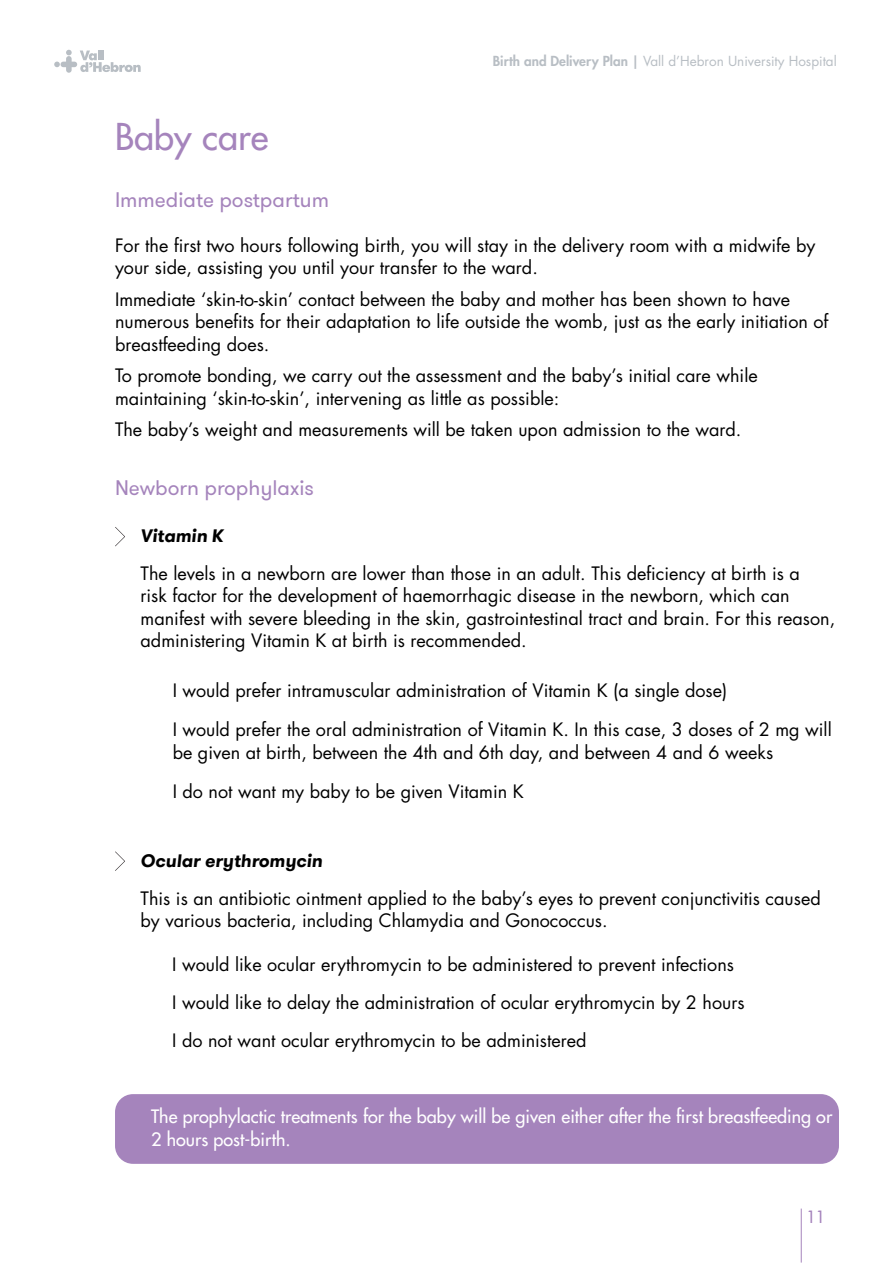
<style>
.page{position:relative;width:893px;height:1263px;background:#fff}
.page>*{position:absolute;margin:0;border:0;box-sizing:border-box;transform-origin:0 0}
.t1{font:500 36px "Futura Std";color:#a584bc}
.t2{font:21px "GT Walsheim Pro";color:#a584bc}
.t3{font:18px/22.5px "Futura Std";color:#000}
.t4{font:500 18px/22.5px "Futura Std";color:#fff}
.t5{font:italic 700 18px "GT Walsheim Pro";color:#000}
.t6{font:500 16.5px "Futura Std";color:#a584bc}
.t7{font:13.5px "Futura Std";color:#b8bec4}
.s1{font-weight:800}
</style>
<div class="page">
<svg style="left:115px;top:527px;width:10px;height:19px"></svg>
<svg style="left:115px;top:851px;width:10px;height:20px"></svg>
<div style="left:115px;top:1094px;width:724px;height:70px;background:#a584bc;border-radius:18px"></div>
<hr style="left:801px;top:1208px;width:1px;height:54px;background:#a584bc">
<svg style="left:54px;top:50px;width:87px;height:23px"></svg>
<p class="t1" style="left:115px;top:114px;width:155px">Baby care</p>
<p class="t2" style="left:115px;top:186px;width:216px">Immediate postpartum</p>
<p class="t7" style="left:493px;top:52px;width:345px"><span class="s1">Birth and Delivery Plan |</span> Vall d’Hebron University Hospital</p>
<p class="t3" style="left:115px;top:234px;width:702px">For the first two hours following birth, you will stay in the delivery room with a midwife by your side, assisting you until your transfer to the ward.</p>
<p class="t3" style="left:115px;top:288px;width:715px">Immediate ‘skin-to-skin’ contact between the baby and mother has been shown to have numerous benefits for their adaptation to life outside the womb, just as the early initiation of breastfeeding does.</p>
<p class="t3" style="left:115px;top:365px;width:644px">To promote bonding, we carry out the assessment and the baby’s initial care while maintaining ‘skin-to-skin’, intervening as little as possible:</p>
<p class="t3" style="left:115px;top:419px;width:628px">The baby’s weight and measurements will be taken upon admission to the ward.</p>
<p class="t2" style="left:115px;top:474px;width:200px">Newborn prophylaxis</p>
<p class="t5" style="left:141px;top:524px;width:84px">Vitamin K</p>
<p class="t3" style="left:141px;top:562px;width:696px">The levels in a newborn are lower than those in an adult. This deficiency at birth is a<br>risk factor for the development of haemorrhagic disease in the newborn, which can manifest with severe bleeding in the skin, gastrointestinal tract and brain. For this reason, administering Vitamin K at birth is recommended.</p>
<p class="t3" style="left:173px;top:679px;width:556px">I would prefer intramuscular administration of Vitamin K (a single dose)</p>
<p class="t3" style="left:173px;top:719px;width:661px">I would prefer the oral administration of Vitamin K. In this case, 3 doses of 2 mg will be given at birth, between the 4th and 6th day, and between 4 and 6 weeks</p>
<p class="t3" style="left:173px;top:781px;width:353px">I do not want my baby to be given Vitamin K</p>
<p class="t5" style="left:141px;top:849px;width:183px">Ocular erythromycin</p>
<p class="t3" style="left:141px;top:887px;width:682px">This is an antibiotic ointment applied to the baby’s eyes to prevent conjunctivitis caused by various bacteria, including Chlamydia and Gonococcus.</p>
<p class="t3" style="left:172px;top:953px;width:563px">I would like ocular erythromycin to be administered to prevent infections</p>
<p class="t3" style="left:172px;top:991px;width:574px">I would like to delay the administration of ocular erythromycin by 2 hours</p>
<p class="t3" style="left:172px;top:1030px;width:416px">I do not want ocular erythromycin to be administered</p>
<p class="t4" style="left:151px;top:1105px;width:683px">The prophylactic treatments for the baby will be given either after the first breastfeeding or<br>2 hours post-birth.</p>
<p class="t6" style="left:806px;top:1206px;width:21px">11</p>
</div>
